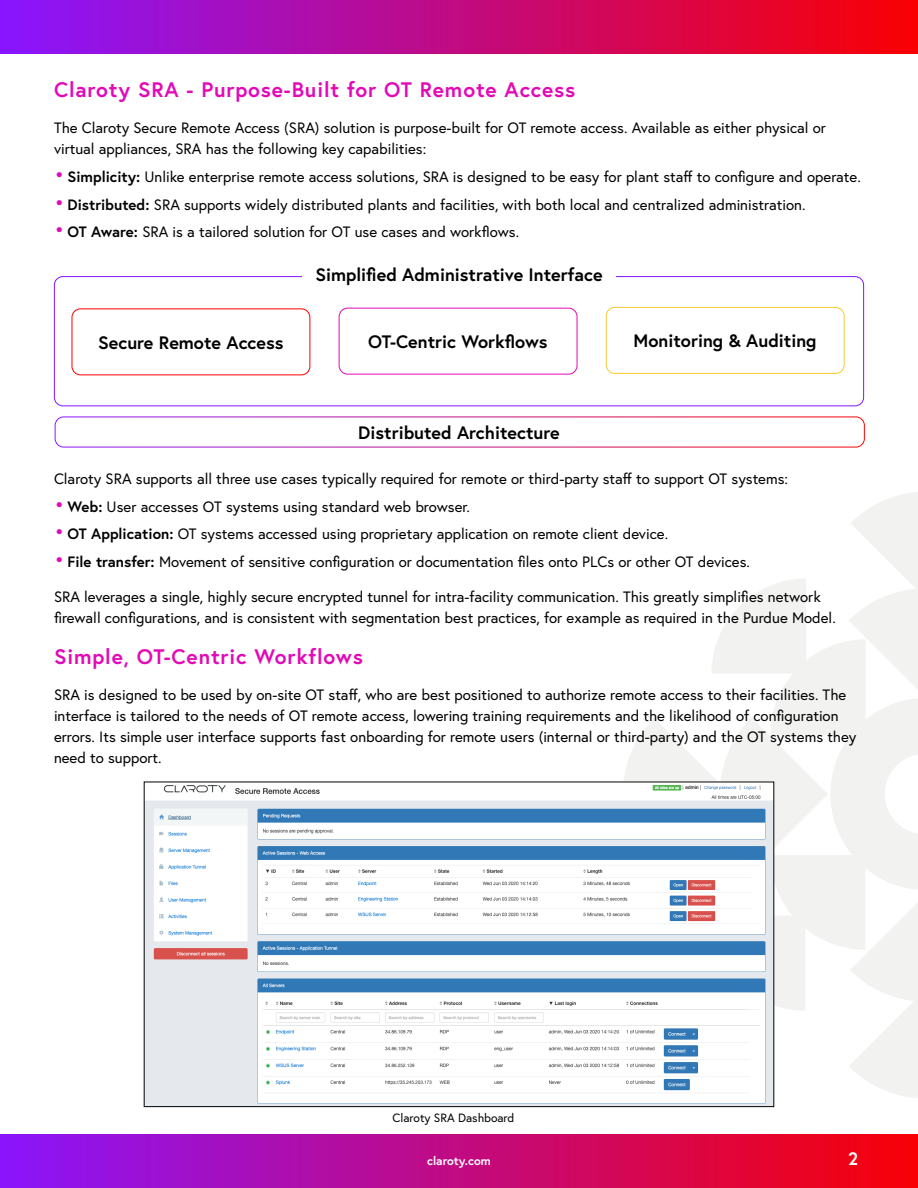
<style>
.page{position:relative;width:918px;height:1188px;background:#fff}
.page>*{position:absolute;margin:0;border:0;box-sizing:border-box;transform-origin:0 0}
.Eyebrow_Red{font:700 21px "Europa";letter-spacing:.04em;color:#e20ab7}
.Body{font:700 18px "Europa";color:#000}
.t1{font:700 18px "Europa";color:#fff}
.Body-2{font:15px/21px "Europa";color:#000}
.Bulleted_List{font:15px "Europa";color:#000}
.Body-3{font:12px "Europa";color:#000}
.t2{font:700 12px "Europa";color:#fff}
.s1{font-size:21px;color:#e20ab7}
.s2{font-weight:700}
</style>
<div class="page">
<svg style="left:849px;top:1011px;width:69px;height:87px"></svg>
<svg style="left:712px;top:579px;width:206px;height:432px;fill:#f2f2f1"></svg>
<svg style="left:849px;top:492px;width:69px;height:205px"></svg>
<svg style="left:623px;top:717px;width:205px;height:154px"></svg>
<div style="left:0;top:1135px;width:918px;height:53px;background:linear-gradient(to right,#8915fc,#f70006)"></div>
<div style="left:0;top:1px;width:918px;height:53px;background:linear-gradient(to right,#8815ff,#f90002)"></div>
<div style="left:54px;top:276px;width:810px;height:130px;border:1px solid #8815ff;border-radius:8px"></div>
<div style="left:606px;top:307px;width:239px;height:67px;border:1px solid #f9c930;border-radius:8px"></div>
<div style="left:339px;top:308px;width:238px;height:67px;border:1px solid #e20ab7;border-radius:8px"></div>
<div style="left:72px;top:309px;width:238px;height:66px;border:1px solid #fa0000;border-radius:8px"></div>
<div style="left:55px;top:417px;width:810px;height:30px;border:1px solid #fff;border-radius:8px"></div>
<div style="left:302px;top:259px;width:314px;height:31px;background:#fff"></div>
<img style="left:146px;top:784px;width:626px;height:321px">
<p class="Eyebrow_Red" style="left:54px;top:76px;width:523px">Claroty SRA - Purpose-Built for OT Remote Access</p>
<p class="Body-2" style="left:54px;top:117px;width:774px">The Claroty Secure Remote Access (SRA) solution is purpose-built for OT remote access. Available as either physical or virtual appliances, SRA has the following key capabilities:</p>
<p class="Body-2" style="left:54px;top:166px;width:808px"><span class="s1">•</span> <span class="s2">Simplicity:</span> Unlike enterprise remote access solutions, SRA is designed to be easy for plant staff to configure and operate.</p>
<p class="Body-2" style="left:54px;top:194px;width:753px"><span class="s1">•</span> <span class="s2">Distributed:</span> SRA supports widely distributed plants and facilities, with both local and centralized administration.</p>
<p class="Body-2" style="left:54px;top:221px;width:467px"><span class="s1">•</span> <span class="s2">OT Aware:</span> SRA is a tailored solution for OT use cases and workflows.</p>
<p class="Body" style="left:315px;top:263px;width:289px">Simplified Administrative Interface</p>
<p class="Body" style="left:98px;top:330px;width:187px">Secure Remote Access</p>
<p class="Body" style="left:368px;top:330px;width:181px">OT-Centric Workflows</p>
<p class="Body" style="left:634px;top:329px;width:185px">Monitoring &amp; Auditing</p>
<p class="Body" style="left:358px;top:420px;width:203px">Distributed Architecture</p>
<p class="Bulleted_List" style="left:54px;top:469px;width:736px">Claroty SRA supports all three use cases typically required for remote or third-party staff to support OT systems:</p>
<p class="Body-2" style="left:54px;top:496px;width:417px"><span class="s1">•</span> <span class="s2">Web:</span> User accesses OT systems using standard web browser.</p>
<p class="Body-2" style="left:54px;top:523px;width:616px"><span class="s1">•</span> <span class="s2">OT Application:</span> OT systems accessed using proprietary application on remote client device.</p>
<p class="Body-2" style="left:54px;top:551px;width:698px"><span class="s1">•</span> <span class="s2">File transfer:</span> Movement of sensitive configuration or documentation files onto PLCs or other OT devices.</p>
<p class="Body-2" style="left:54px;top:586px;width:783px">SRA leverages a single, highly secure encrypted tunnel for intra-facility communication. This greatly simplifies network firewall configurations, and is consistent with segmentation best practices, for example as required in the Purdue Model.</p>
<p class="Eyebrow_Red" style="left:54px;top:643px;width:311px">Simple, OT-Centric Workflows</p>
<p class="Body-2" style="left:54px;top:684px;width:804px">SRA is designed to be used by on-site OT staff, who are best positioned to authorize remote access to their facilities. The interface is tailored to the needs of OT remote access, lowering training requirements and the likelihood of configuration errors. Its simple user interface supports fast onboarding for remote users (internal or third-party) and the OT systems they need to support.</p>
<p class="Body-3" style="left:393px;top:1110px;width:123px">Claroty SRA Dashboard</p>
<p class="t2" style="left:427px;top:1152px;width:65px">claroty.com</p>
<p class="t1" style="left:848px;top:1147px;width:11px">2</p>
</div>
